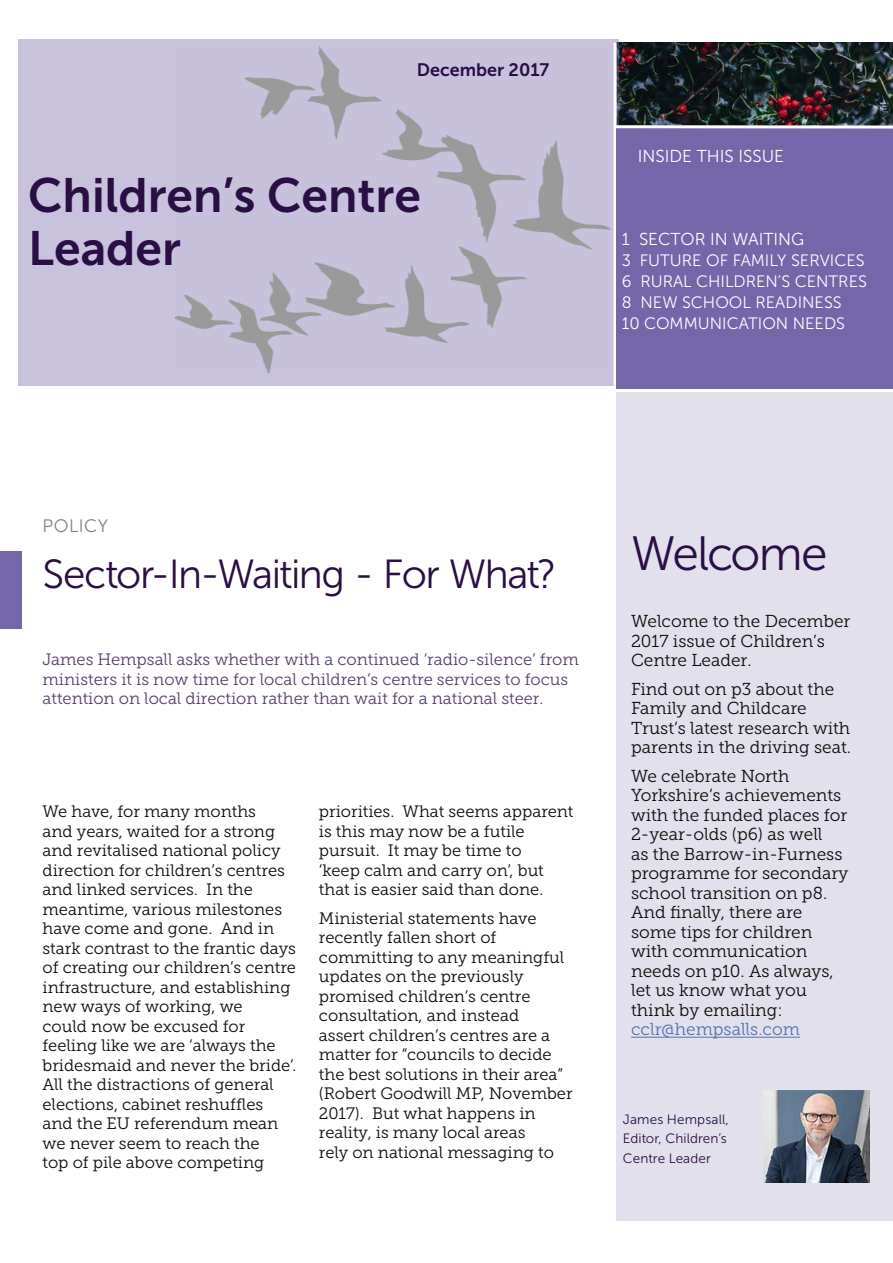
<style>
.page{position:relative;width:893px;height:1263px;background:#fff}
.page>*{position:absolute;margin:0;border:0;box-sizing:border-box;transform-origin:0 0}
.t1{font:48px/53.4px "Museo Sans 700";color:#2a0e44}
.t2{font:48px "Museo Sans 300";letter-spacing:-.04em;color:#2a0e44}
.t3{font:40.5px "Museo Sans 300";letter-spacing:-.04em;color:#2a0e44}
.t4{font:18px "Museo Sans 700";color:#2a0e44}
.t5{font:18px "Museo Sans 300";letter-spacing:.025em;color:#808285}
.t6{font:17.25px/19.5px "Museo Slab 300";color:#100906}
.t7{font:17.25px "Museo Sans 300";color:#fff}
.t8{font:17.25px "Museo Slab 300";color:#4f73ad}
.t9{font:16.5px/19.5px "Museo Slab 300";color:#100906}
.t10{font:16.5px/19.5px "Museo Slab 300";color:#553e69}
.t11{font:16.5px/21px "Museo Sans 300";color:#fff}
.t12{font:13.5px/19.5px "Museo Sans 300";letter-spacing:.005em;color:#2a0e44}
</style>
<div class="page">
<img style="left:619px;top:43px;width:274px;height:82px">
<div style="left:19px;top:39px;width:600px;height:347px;background:#c8c2dc"></div>
<img style="left:175px;top:46px;width:435px;height:327px">
<hr style="left:614px;top:43px;width:3px;height:382px;background:#fff">
<div style="left:617px;top:127px;width:276px;height:262px;background:#7565a9"></div>
<svg style="left:616px;top:125px;width:277px;height:4px"></svg>
<div style="left:617px;top:389px;width:276px;height:831px;background:#e3e0ee"></div>
<hr style="left:0;top:389px;width:893px;height:3px;background:#fff">
<div style="left:0;top:551px;width:21px;height:77px;background:#7565a9"></div>
<hr style="left:631px;top:1037px;width:169px;height:1px;background:#4f73ad">
<img style="left:764px;top:1090px;width:105px;height:93px">
<p class="t4" style="left:417px;top:60px;width:134px">December 2017</p>
<h1 class="t1" style="left:28px;top:169px;width:394px">Children’s Centre<br>Leader</h1>
<p class="t7" style="left:638px;top:147px;width:148px">INSIDE THIS ISSUE</p>
<p class="t7" style="left:622px;top:229px;width:184px">1 SECTOR IN WAITING</p>
<p class="t11" style="left:622px;top:250px;width:247px">3 FUTURE OF FAMILY SERVICES<br>6 RURAL CHILDREN’S CENTRES<br>8 NEW SCHOOL READINESS<br>10 COMMUNICATION NEEDS</p>
<p class="t5" style="left:43px;top:516px;width:67px">POLICY</p>
<h2 class="t3" style="left:43px;top:552px;width:515px">Sector-In-Waiting - For What?</h2>
<p class="t10" style="left:43px;top:650px;width:538px">James Hempsall asks whether with a continued ‘radio-silence’ from ministers it is now time for local children’s centre services to focus attention on local direction rather than wait for a national steer.</p>
<p class="t9" style="left:43px;top:802px;width:255px">We have, for many months<br>and years, waited for a strong and revitalised national policy direction for children’s centres and linked services. In the meantime, various milestones have come and gone. And in stark contrast to the frantic days of creating our children’s centre infrastructure, and establishing new ways of working, we<br>could now be excused for feeling like we are ‘always the bridesmaid and never the bride’.<br>All the distractions of general elections, cabinet reshuffles and the EU referendum mean we never seem to reach the<br>top of pile above competing</p>
<p class="t9" style="left:319px;top:802px;width:256px">priorities. What seems apparent is this may now be a futile pursuit. It may be time to<br>‘keep calm and carry on’, but that is easier said than done.</p>
<p class="t9" style="left:319px;top:908px;width:255px">Ministerial statements have recently fallen short of committing to any meaningful updates on the previously promised children’s centre consultation, and instead<br>assert children’s centres are a matter for “councils to decide the best solutions in their area” (Robert Goodwill MP, November<br>2017). But what happens in reality, is many local areas<br>rely on national messaging to</p>
<h1 class="t2" style="left:631px;top:528px;width:198px">Welcome</h1>
<p class="t6" style="left:631px;top:612px;width:221px">Welcome to the December<br>2017 issue of Children’s<br>Centre Leader.</p>
<p class="t6" style="left:631px;top:679px;width:222px">Find out on p3 about the<br>Family and Childcare<br>Trust’s latest research with parents in the driving seat.</p>
<p class="t6" style="left:631px;top:766px;width:219px">We celebrate North<br>Yorkshire’s achievements with the funded places for<br>2-year-olds (p6) as well<br>as the Barrow-in-Furness programme for secondary school transition on p8.<br>And finally, there are some tips for children with communication needs on p10. As always, let us know what you think by emailing:</p>
<p class="t8" style="left:631px;top:1020px;width:170px">cclr@hempsalls.com</p>
<p class="t12" style="left:623px;top:1109px;width:107px">James Hempsall,<br>Editor, Children’s<br>Centre Leader</p>
</div>
